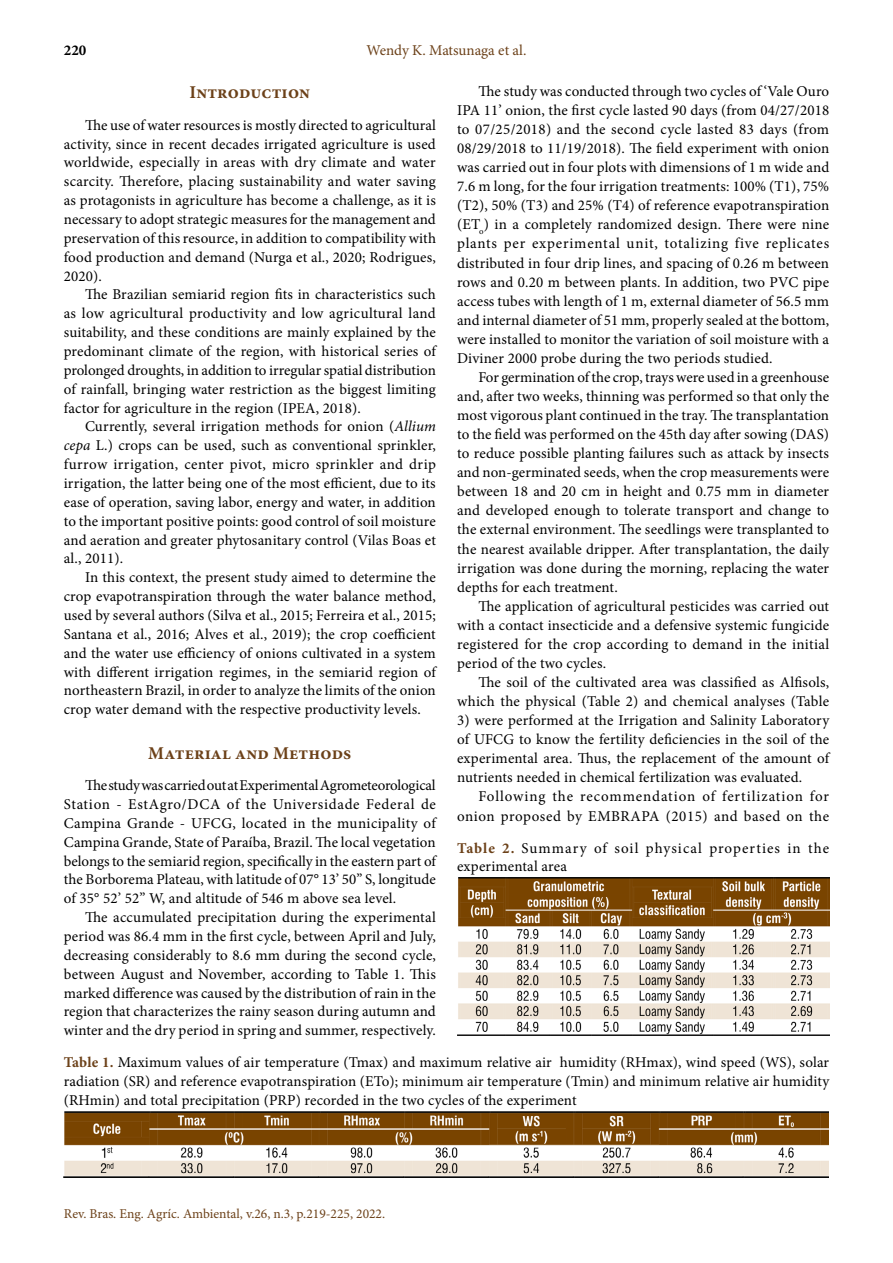
<style>
.page{position:relative;width:893px;height:1263px;background:#fff}
.page>*{position:absolute;margin:0;border:0;box-sizing:border-box;transform-origin:0 0}
.t1{font:700 18px "Minion Pro";letter-spacing:.01em;color:#6c4119}
.t2{font:15px/18.9px "Minion Pro";letter-spacing:.01em;color:#000;text-align:justify}
.t3{font:15px/19px "Minion Pro";letter-spacing:.045em;color:#000;text-align:right}
.t4{font:15px/18.8px "Minion Pro";letter-spacing:.06em;color:#000}
.t5{font:15px "Minion Pro";letter-spacing:-.005em;color:#6c4119}
.t6{font:700 15px "Minion Pro";color:#000}
.t7{font:13.5px "Minion Pro";color:#6c4119}
.s1{font-style:italic}
.s2{font-weight:700;color:#6c4119}
</style>
<div class="page">
<img style="left:64px;top:1111px;width:765px;height:67px">
<img style="left:457px;top:878px;width:372px;height:157px">
<p class="t6" style="left:64px;top:40px;width:24px">220</p>
<p class="t5" style="left:367px;top:40px;width:161px">Wendy K. Matsunaga et al.</p>
<p class="t1" style="left:190px;top:80px;width:122px">Introduction</p>
<p class="t2" style="left:64px;top:116px;width:374px;text-indent:21px">The use of water resources is mostly directed to agricultural activity, since in recent decades irrigated agriculture is used worldwide, especially in areas with dry climate and water scarcity. Therefore, placing sustainability and water saving as protagonists in agriculture has become a challenge, as it is necessary to adopt strategic measures for the management and preservation of this resource, in addition to compatibility with food production and demand (Nurga et al., 2020; Rodrigues, 2020).</p>
<p class="t2" style="left:64px;top:285px;width:374px;text-indent:21px">The Brazilian semiarid region fits in characteristics such as low agricultural productivity and low agricultural land suitability, and these conditions are mainly explained by the predominant climate of the region, with historical series of prolonged droughts, in addition to irregular spatial distribution of rainfall, bringing water restriction as the biggest limiting factor for agriculture in the region (IPEA, 2018).</p>
<p class="t2" style="left:64px;top:417px;width:374px;text-indent:21px">Currently, several irrigation methods for onion (<span class="s1">Allium cepa</span> L.) crops can be used, such as conventional sprinkler, furrow irrigation, center pivot, micro sprinkler and drip irrigation, the latter being one of the most efficient, due to its ease of operation, saving labor, energy and water, in addition to the important positive points: good control of soil moisture and aeration and greater phytosanitary control (Vilas Boas et al., 2011).</p>
<p class="t2" style="left:64px;top:568px;width:374px;text-indent:21px">In this context, the present study aimed to determine the crop evapotranspiration through the water balance method, used by several authors (Silva et al., 2015; Ferreira et al., 2015; Santana et al., 2016; Alves et al., 2019); the crop coefficient and the water use efficiency of onions cultivated in a system with different irrigation regimes, in the semiarid region of northeastern Brazil, in order to analyze the limits of the onion crop water demand with the respective productivity levels.</p>
<p class="t1" style="left:148px;top:740px;width:205px">Material and Methods</p>
<p class="t2" style="left:64px;top:776px;width:374px;text-indent:21px">The study was carried out at Experimental Agrometeorological Station - EstAgro/DCA of the Universidade Federal de Campina Grande - UFCG, located in the municipality of Campina Grande, State of Paraíba, Brazil. The local vegetation belongs to the semiarid region, specifically in the eastern part of the Borborema Plateau, with latitude of 07° 13’ 50” S, longitude of 35° 52’ 52” W, and altitude of 546 m above sea level.</p>
<p class="t2" style="left:64px;top:908px;width:374px;text-indent:21px">The accumulated precipitation during the experimental period was 86.4 mm in the first cycle, between April and July, decreasing considerably to 8.6 mm during the second cycle, between August and November, according to Table 1. This marked difference was caused by the distribution of rain in the region that characterizes the rainy season during autumn and winter and the dry period in spring and summer, respectively.</p>
<p class="t2" style="left:457px;top:82px;width:374px;text-indent:21px">The study was conducted through two cycles of ‘Vale Ouro IPA 11’ onion, the first cycle lasted 90 days (from 04/27/2018 to 07/25/2018) and the second cycle lasted 83 days (from 08/29/2018 to 11/19/2018). The field experiment with onion was carried out in four plots with dimensions of 1 m wide and 7.6 m long, for the four irrigation treatments: 100% (T1), 75% (T2), 50% (T3) and 25% (T4) of reference evapotranspiration (ET<sub>o</sub>) in a completely randomized design. There were nine plants per experimental unit, totalizing five replicates distributed in four drip lines, and spacing of 0.26 m between rows and 0.20 m between plants. In addition, two PVC pipe access tubes with length of 1 m, external diameter of 56.5 mm and internal diameter of 51 mm, properly sealed at the bottom, were installed to monitor the variation of soil moisture with a Diviner 2000 probe during the two periods studied.</p>
<p class="t2" style="left:457px;top:368px;width:374px;text-indent:21px">For germination of the crop, trays were used in a greenhouse and, after two weeks, thinning was performed so that only the most vigorous plant continued in the tray. The transplantation to the field was performed on the 45th day after sowing (DAS) to reduce possible planting failures such as attack by insects and non-germinated seeds, when the crop measurements were between 18 and 20 cm in height and 0.75 mm in diameter and developed enough to tolerate transport and change to the external environment. The seedlings were transplanted to the nearest available dripper. After transplantation, the daily irrigation was done during the morning, replacing the water depths for each treatment.</p>
<p class="t2" style="left:457px;top:596px;width:374px;text-indent:21px">The application of agricultural pesticides was carried out with a contact insecticide and a defensive systemic fungicide registered for the crop according to demand in the initial period of the two cycles.</p>
<p class="t2" style="left:457px;top:673px;width:374px;text-align:right">The soil of the cultivated area was classified as Alfisols, which the physical (Table 2) and chemical analyses (Table</p>
<p class="t2" style="left:457px;top:711px;width:374px">3) were performed at the Irrigation and Salinity Laboratory of UFCG to know the fertility deficiencies in the soil of the experimental area. Thus, the replacement of the amount of nutrients needed in chemical fertilization was evaluated.</p>
<p class="t3" style="left:457px;top:787px;width:373px">Following the recommendation of fertilization for onion proposed by EMBRAPA (2015) and based on the</p>
<p class="t4" style="left:457px;top:838px;width:374px"><span class="s2">Table 2.</span> Summary of soil physical properties in the experimental area</p>
<p class="t2" style="left:64px;top:1053px;width:767px"><span class="s2">Table 1.</span> Maximum values of air temperature (Tmax) and maximum relative air humidity (RHmax), wind speed (WS), solar radiation (SR) and reference evapotranspiration (ETo); minimum air temperature (Tmin) and minimum relative air humidity (RHmin) and total precipitation (PRP) recorded in the two cycles of the experiment</p>
<p class="t7" style="left:64px;top:1204px;width:323px">Rev. Bras. Eng. Agríc. Ambiental, v.26, n.3, p.219-225, 2022.</p>
</div>
